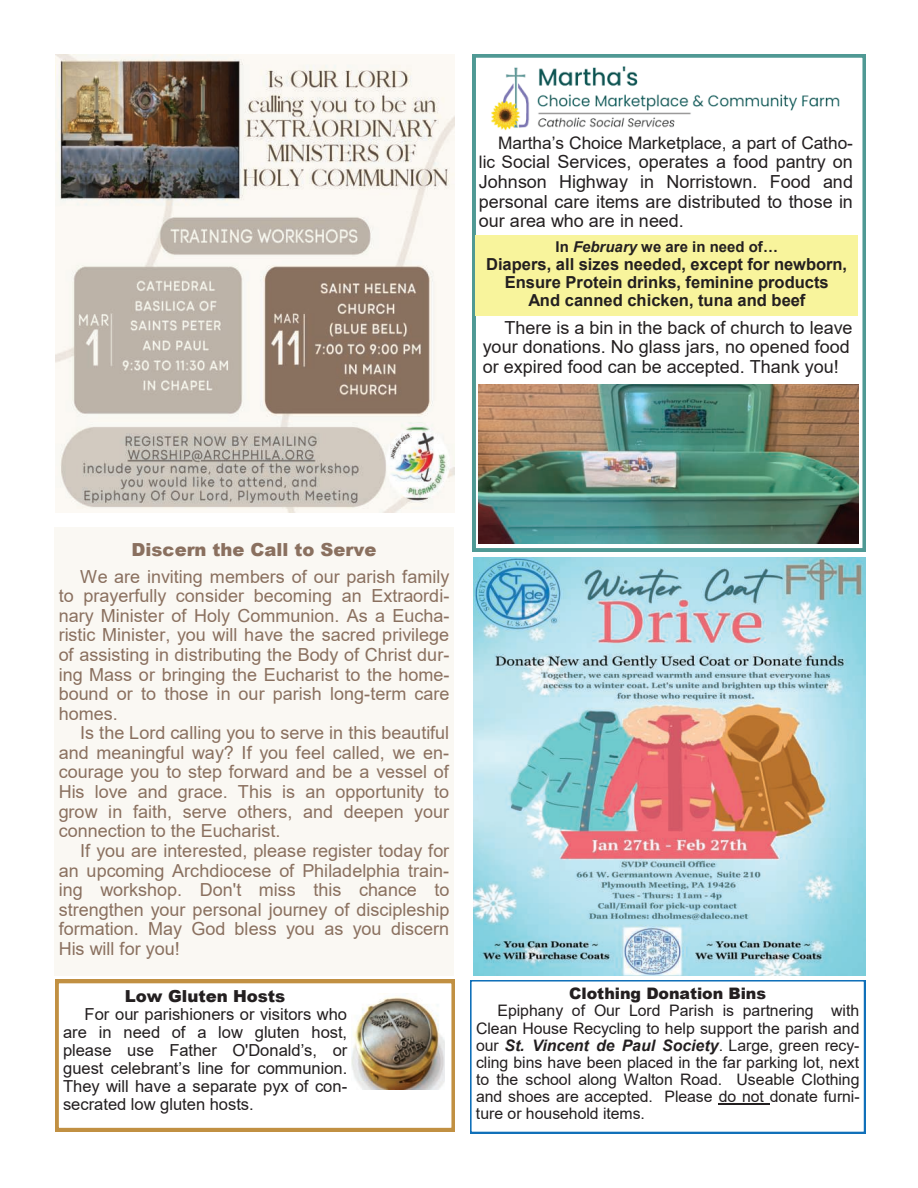
<style>
.page{position:relative;width:918px;height:1188px;background:#fff}
.page>*{position:absolute;margin:0;border:0;box-sizing:border-box;transform-origin:0 0}
.t1{font:18px/19.6px "Arial";color:#8a705f;text-align:justify}
.t2{font:18px/19.6px "Arial";color:#231f20;text-align:justify}
.t3{font:900 18px "Arial";color:#8a705f}
.t4{font:17.25px "Arial";letter-spacing:-.005em;color:#231f20}
.t5{font:16.5px/18px "Arial";color:#231f20;text-align:justify}
.t6{font:700 16.5px/18px "Arial";color:#231f20;text-align:center}
.t7{font:900 16.5px "Arial";letter-spacing:-.005em;color:#231f20}
.t8{font:15.9px/17.1px "Arial";color:#231f20;text-align:justify}
.t9{font:900 15.9px "Arial";color:#231f20}
.t10{font:700 15px "Arial";color:#231f20}
.s1{font-size:17.25px}
.s2{font-style:italic}
.s3{font-weight:700;font-style:italic}
</style>
<div class="page">
<svg style="left:473px;top:54px;width:393px;height:497px"></svg>
<img style="left:479px;top:59px;width:380px;height:78px">
<img style="left:478px;top:384px;width:380px;height:160px">
<div style="left:475px;top:235px;width:383px;height:80px;background:#f8f49c"></div>
<svg style="left:470px;top:980px;width:395px;height:153px"></svg>
<hr style="left:719px;top:1104px;width:51px;height:1px;background:#231f20">
<svg style="left:55px;top:980px;width:400px;height:151px"></svg>
<img style="left:352px;top:994px;width:92px;height:95px">
<img style="left:474px;top:557px;width:391px;height:419px">
<div style="left:54px;top:527px;width:400px;height:449px;background:#faf8f3"></div>
<img style="left:55px;top:54px;width:399px;height:458px">
<p class="t4" style="left:498px;top:133px;width:356px">Martha’s Choice Marketplace, a part of Catho-</p>
<p class="t2" style="left:479px;top:152px;width:376px"><span class="s1">lic S</span>ocial Services, operates a food pantry on Johnson Highway in Norristown. Food and personal care items are distributed to those in our area who are in need.</p>
<p class="t10" style="left:556px;top:239px;width:224px">In <span class="s2">February</span> we are in need of…</p>
<p class="t6" style="left:486px;top:255px;width:363px">Diapers, all sizes needed, except for newborn,<br>Ensure Protein drinks, feminine products<br>And canned chicken, tuna and beef</p>
<p class="t2" style="left:483px;top:318px;width:371px;text-align:left;text-indent:22px">There is a bin in the back of church to leave your donations. No glass jars, no opened food or expired food can be accepted. Thank you!</p>
<p class="t3" style="left:132px;top:537px;width:246px">Discern the Call to Serve</p>
<p class="t1" style="left:59px;top:566px;width:392px;text-indent:22px">We are inviting members of our parish family to prayerfully consider becoming an Extraordi&shy;nary Minister of Holy Communion. As a Eucha&shy;ristic Minister, you will have the sacred privilege of assisting in distributing the Body of Christ dur&shy;ing Mass or bringing the Eucharist to the home&shy;bound or to those in our parish long-term care homes.</p>
<p class="t1" style="left:59px;top:723px;width:392px;text-indent:22px">Is the Lord calling you to serve in this beautiful and meaningful way? If you feel called, we en&shy;courage you to step forward and be a vessel of His love and grace. This is an opportunity to grow in faith, serve others, and deepen your connection to the Eucharist.</p>
<p class="t1" style="left:59px;top:841px;width:392px;text-indent:22px">If you are interested, please register today for an upcoming Archdiocese of Philadelphia train&shy;ing workshop. Don't miss this chance to strengthen your personal journey of discipleship formation. May God bless you as you discern His will for you!</p>
<p class="t7" style="left:125px;top:984px;width:162px">Low Gluten Hosts</p>
<p class="t5" style="left:63px;top:1005px;width:286px;text-indent:22px">For our parishioners or visitors who are in need of a low gluten host, please use Father O'Donald’s, or guest celebrant’s line for communion.<br>They will have a separate pyx of con&shy;secrated low gluten hosts.</p>
<p class="t9" style="left:569px;top:982px;width:198px">Clothing Donation Bins</p>
<p class="t8" style="left:476px;top:1002px;width:385px;text-indent:22px">Epiphany of Our Lord Parish is partnering with Clean House Recycling to help support the parish and our <span class="s3">St. Vincent de Paul Society</span>. Large, green recy&shy;cling bins have been placed in the far parking lot, next to the school along Walton Road. Useable Clothing and shoes are accepted. Please do not donate furni&shy;ture or household items.</p>
</div>
